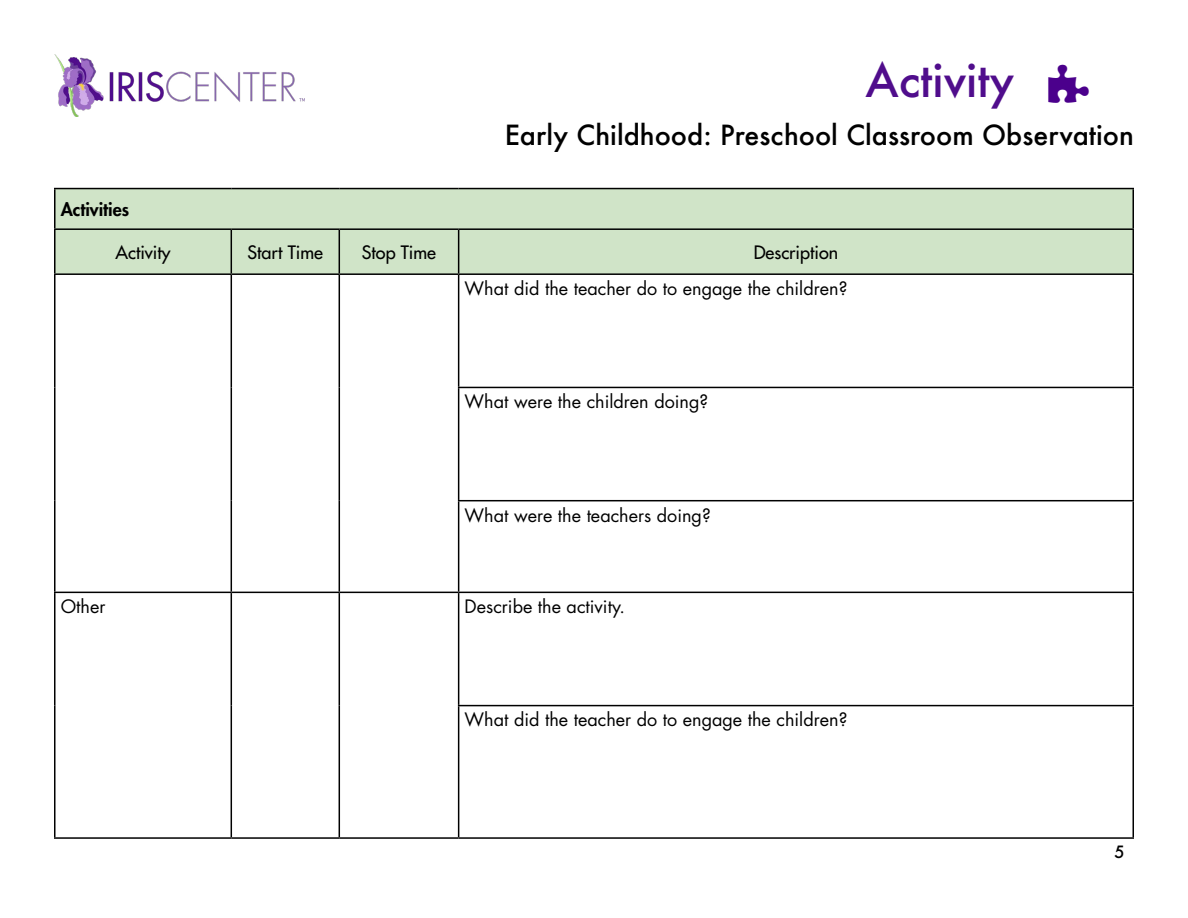
<style>
.page{position:relative;width:1188px;height:918px;background:#fff}
.page>*{position:absolute;margin:0;border:0;box-sizing:border-box;transform-origin:0 0}
.t1{font:500 45px "Futura";color:#500d8c}
.t2{font:500 27px "Futura";color:#000}
.t3{font:18px "Futura Std";color:#000}
.t4{font:500 18px "Futura Std";color:#000}
.t5{font:800 18px "Futura Std";color:#000}
.t6{font:500 16.5px "Futura";color:#000}
</style>
<div class="page">
<img style="left:54px;top:54px;width:250px;height:62px">
<div style="left:56px;top:189px;width:1076px;height:84px;background:#d0e4c8"></div>
<hr style="left:54px;top:188px;width:177px;height:1px;background:#000">
<hr style="left:54px;top:189px;width:2px;height:39px;background:#000">
<hr style="left:231px;top:188px;width:108px;height:1px;background:#000">
<hr style="left:339px;top:188px;width:120px;height:1px;background:#000">
<hr style="left:459px;top:188px;width:675px;height:1px;background:#000">
<hr style="left:1132px;top:189px;width:2px;height:39px;background:#000">
<hr style="left:54px;top:228px;width:177px;height:2px;background:#000">
<hr style="left:54px;top:230px;width:2px;height:43px;background:#000">
<hr style="left:231px;top:228px;width:108px;height:2px;background:#000">
<hr style="left:231px;top:230px;width:1px;height:43px;background:#000">
<hr style="left:339px;top:228px;width:120px;height:2px;background:#000">
<hr style="left:339px;top:230px;width:1px;height:43px;background:#000">
<hr style="left:459px;top:228px;width:675px;height:2px;background:#000">
<hr style="left:458px;top:230px;width:1px;height:43px;background:#000">
<hr style="left:1132px;top:230px;width:2px;height:43px;background:#000">
<hr style="left:54px;top:273px;width:177px;height:2px;background:#000">
<hr style="left:54px;top:275px;width:2px;height:112px;background:#000">
<hr style="left:231px;top:273px;width:108px;height:2px;background:#000">
<hr style="left:231px;top:275px;width:1px;height:112px;background:#000">
<hr style="left:339px;top:273px;width:120px;height:2px;background:#000">
<hr style="left:339px;top:275px;width:1px;height:112px;background:#000">
<hr style="left:459px;top:273px;width:675px;height:2px;background:#000">
<hr style="left:458px;top:275px;width:1px;height:112px;background:#000">
<hr style="left:1132px;top:275px;width:2px;height:112px;background:#000">
<hr style="left:54px;top:387px;width:2px;height:114px;background:#000">
<hr style="left:231px;top:387px;width:1px;height:114px;background:#000">
<hr style="left:339px;top:387px;width:1px;height:114px;background:#000">
<hr style="left:458px;top:387px;width:676px;height:1px;background:#000">
<hr style="left:458px;top:388px;width:1px;height:112px;background:#000">
<hr style="left:1132px;top:388px;width:2px;height:112px;background:#000">
<hr style="left:54px;top:501px;width:2px;height:91px;background:#000">
<hr style="left:231px;top:501px;width:1px;height:91px;background:#000">
<hr style="left:339px;top:501px;width:1px;height:91px;background:#000">
<hr style="left:458px;top:500px;width:676px;height:1px;background:#000">
<hr style="left:458px;top:501px;width:1px;height:91px;background:#000">
<hr style="left:1132px;top:501px;width:2px;height:91px;background:#000">
<hr style="left:54px;top:592px;width:177px;height:1px;background:#000">
<hr style="left:54px;top:593px;width:2px;height:113px;background:#000">
<hr style="left:231px;top:592px;width:108px;height:1px;background:#000">
<hr style="left:231px;top:593px;width:1px;height:113px;background:#000">
<hr style="left:339px;top:592px;width:120px;height:1px;background:#000">
<hr style="left:339px;top:593px;width:1px;height:113px;background:#000">
<hr style="left:459px;top:592px;width:675px;height:1px;background:#000">
<hr style="left:458px;top:593px;width:1px;height:112px;background:#000">
<hr style="left:1132px;top:593px;width:2px;height:112px;background:#000">
<hr style="left:54px;top:706px;width:2px;height:131px;background:#000">
<hr style="left:231px;top:706px;width:1px;height:131px;background:#000">
<hr style="left:339px;top:706px;width:1px;height:131px;background:#000">
<hr style="left:458px;top:705px;width:676px;height:1px;background:#000">
<hr style="left:458px;top:706px;width:1px;height:131px;background:#000">
<hr style="left:1132px;top:706px;width:2px;height:131px;background:#000">
<hr style="left:54px;top:837px;width:177px;height:2px;background:#000">
<hr style="left:231px;top:837px;width:108px;height:2px;background:#000">
<hr style="left:339px;top:837px;width:120px;height:2px;background:#000">
<hr style="left:459px;top:837px;width:675px;height:2px;background:#000">
<h1 class="t1" style="left:866px;top:50px;width:150px">Activity</h1>
<h2 class="t2" style="left:505px;top:116px;width:631px">Early Childhood: Preschool Classroom Observation</h2>
<p class="t5" style="left:61px;top:198px;width:70px">Activities</p>
<p class="t4" style="left:115px;top:241px;width:57px">Activity</p>
<p class="t4" style="left:248px;top:241px;width:77px">Start Time</p>
<p class="t4" style="left:362px;top:241px;width:76px">Stop Time</p>
<p class="t4" style="left:754px;top:241px;width:86px">Description</p>
<p class="t3" style="left:465px;top:277px;width:384px">What did the teacher do to engage the children?</p>
<p class="t3" style="left:465px;top:390px;width:245px">What were the children doing?</p>
<p class="t3" style="left:465px;top:503px;width:248px">What were the teachers doing?</p>
<p class="t3" style="left:61px;top:595px;width:46px">Other</p>
<p class="t3" style="left:465px;top:595px;width:162px">Describe the activity.</p>
<p class="t3" style="left:465px;top:708px;width:384px">What did the teacher do to engage the children?</p>
<p class="t6" style="left:1115px;top:841px;width:12px">5</p>
</div>
